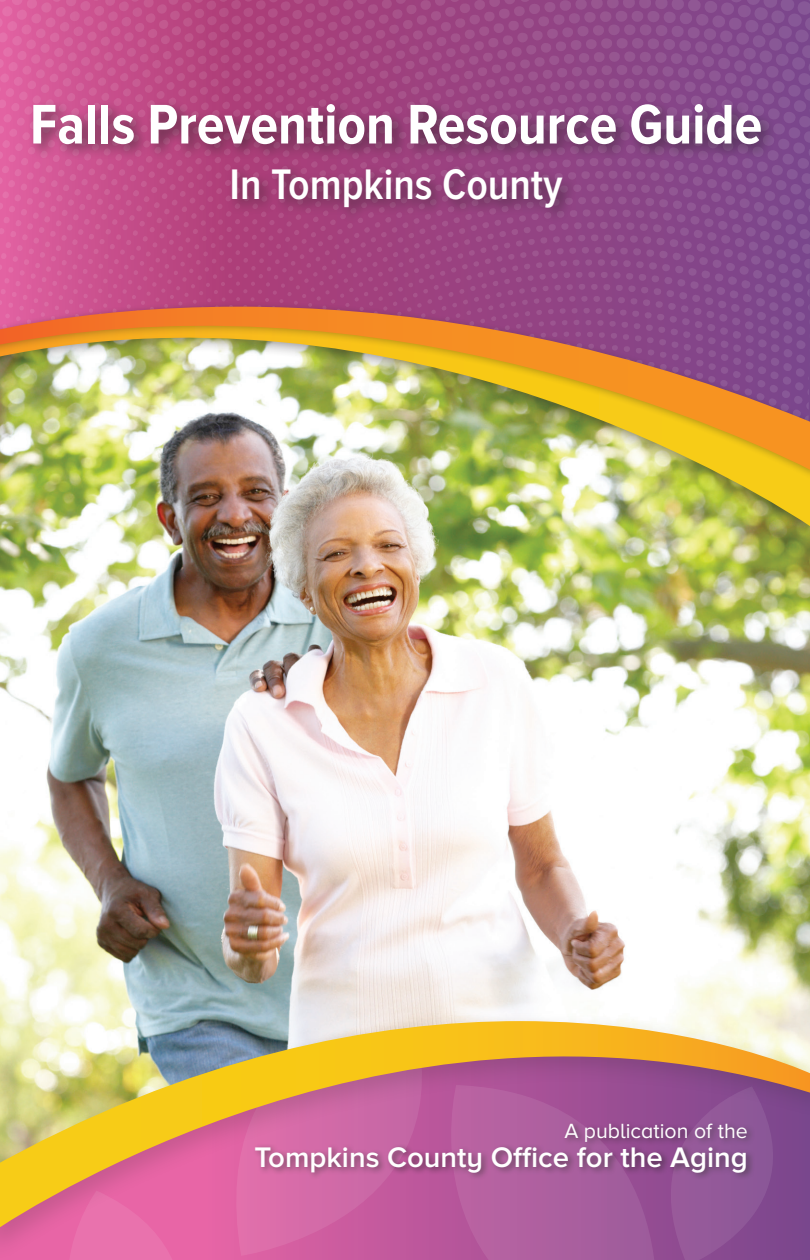
<style>
.page{position:relative;width:810px;height:1260px;background:#fff}
.page>*{position:absolute;margin:0;border:0;box-sizing:border-box;transform-origin:0 0}
.t1{font:700 57.8px "Proxima Nova Cond";color:#fff}
.t2{font:600 44.4px "Proxima Nova Cond";color:#fff}
.t3{font:600 29.4px "Proxima Nova A";color:#fff}
.t4{font:21.4px "Proxima Nova A";color:#fff}
</style>
<div class="page">
<img style="left:1px;top:542px;width:809px;height:417px">
<div style="left:0;top:1011px;width:810px;height:249px;background:#231f20;opacity:.17"></div>
<img style="left:1px;top:959px;width:809px;height:278px">
<svg style="left:1px;top:0;width:809px;height:258px;background:#a54c89"></svg>
<div style="left:28px;top:99px;width:749px;height:124px;background:#231f20;opacity:.56"></div>
<div style="left:0;top:306px;width:810px;height:236px;background:#231f20;opacity:.5"></div>
<img style="left:1px;top:480px;width:809px;height:46px">
<div style="left:0;top:301px;width:810px;height:179px;background:#231f20;opacity:.31"></div>
<img style="left:1px;top:258px;width:809px;height:212px">
<hr style="left:0;top:0;width:1px;height:1260px;background:#fff">
<h1 class="t1" style="left:30px;top:92px;width:734px">Falls Prevention Resource Guide</h1>
<h2 class="t2" style="left:230px;top:160px;width:334px">In Tompkins County</h2>
<p class="t4" style="left:564px;top:1119px;width:185px">A publication of the</p>
<p class="t3" style="left:254px;top:1141px;width:495px">Tompkins County Office for the Aging</p>
</div>
